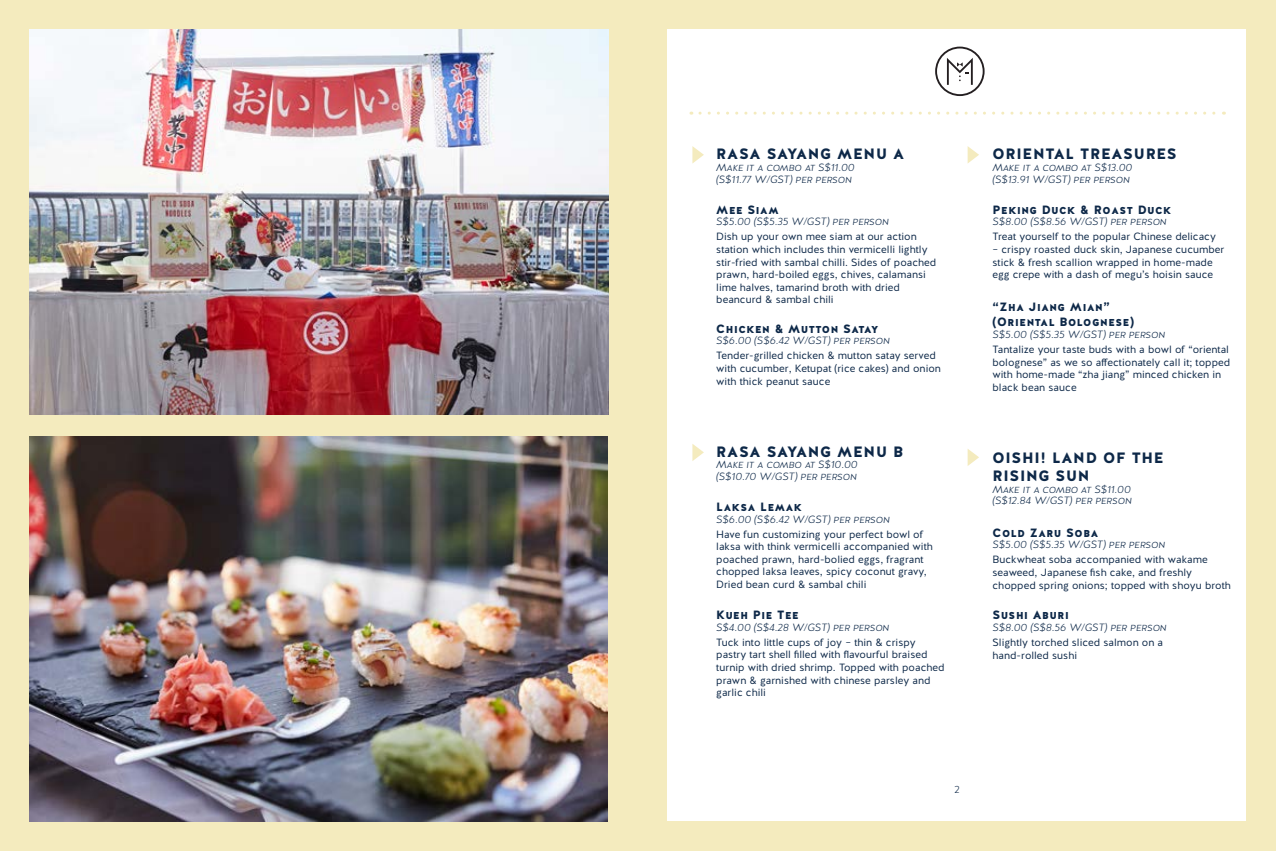
<style>
.page{position:relative;width:1276px;height:851px;background:#fff}
.page>*{position:absolute;margin:0;border:0;box-sizing:border-box;transform-origin:0 0}
.t1{font:15px/18px "Halis GR S Black";letter-spacing:.05em;color:#0d2848}
.t2{font:12px/15px "Halis GR S Black";letter-spacing:.05em;color:#0d2848}
.t3{font:10.5px/12.6px "Halis GR";color:#0d2848}
.t4{font:italic 10.5px/11.7px "Halis GR Slight";color:#0d2848}
.t5{font:300 10.5px "Halis GR";color:#0e2848}
</style>
<div class="page">
<div style="left:0;top:0;width:1276px;height:850px;background:#f4ebbe"></div>
<div style="left:668px;top:30px;width:578px;height:791px;background:#fff"></div>
<img style="left:30px;top:30px;width:578px;height:385px">
<svg style="left:692px;top:146px;width:12px;height:17px"></svg>
<svg style="left:967px;top:146px;width:12px;height:17px"></svg>
<svg style="left:967px;top:449px;width:12px;height:17px"></svg>
<svg style="left:692px;top:444px;width:12px;height:17px"></svg>
<img style="left:30px;top:436px;width:577px;height:385px">
<svg style="left:700px;top:112px;width:524px;height:3px"></svg>
<svg style="left:935px;top:47px;width:49px;height:49px"></svg>
<h1 class="t1" style="left:716px;top:145px;width:189px">RASA SAYANG MENU A</h1>
<p class="t4" style="left:716px;top:162px;width:140px">Make it a combo at S$11.00 (S$11.77 W/GST) per person</p>
<p class="t2" style="left:716px;top:202px;width:64px">Mee Siam</p>
<p class="t4" style="left:716px;top:216px;width:174px">S$5.00 (S$5.35 W/GST) per person</p>
<p class="t3" style="left:716px;top:231px;width:222px">Dish up your own mee siam at our action station which includes thin vermicelli lightly stir-fried with sambal chilli. Sides of poached prawn, hard-boiled eggs, chives, calamansi lime halves, tamarind broth with dried beancurd &amp; sambal chili</p>
<p class="t2" style="left:716px;top:321px;width:164px">Chicken &amp; Mutton Satay</p>
<p class="t4" style="left:716px;top:335px;width:175px">S$6.00 (S$6.42 W/GST) per person</p>
<p class="t3" style="left:716px;top:349px;width:226px">Tender-grilled chicken &amp; mutton satay served with cucumber, Ketupat (rice cakes) and onion with thick peanut sauce</p>
<h1 class="t1" style="left:716px;top:442px;width:189px">RASA SAYANG MENU B</h1>
<p class="t4" style="left:716px;top:459px;width:143px">Make it a combo at S$10.00 (S$10.70 W/GST) per person</p>
<p class="t2" style="left:716px;top:499px;width:87px">Laksa Lemak</p>
<p class="t4" style="left:716px;top:513px;width:175px">S$6.00 (S$6.42 W/GST) per person</p>
<p class="t3" style="left:716px;top:528px;width:218px">Have fun customizing your perfect bowl of laksa with think vermicelli accompanied with poached prawn, hard-bolied eggs, fragrant chopped laksa leaves, spicy coconut gravy, Dried bean curd &amp; sambal chili</p>
<p class="t2" style="left:716px;top:607px;width:84px">Kueh Pie Tee</p>
<p class="t4" style="left:716px;top:621px;width:174px">S$4.00 (S$4.28 W/GST) per person</p>
<p class="t3" style="left:716px;top:636px;width:230px">Tuck into little cups of joy – thin &amp; crispy pastry tart shell filled with flavourful braised turnip with dried shrimp. Topped with poached prawn &amp; garnished with chinese parsley and garlic chili</p>
<h1 class="t1" style="left:992px;top:145px;width:186px">ORIENTAL TREASURES</h1>
<p class="t4" style="left:992px;top:162px;width:141px">Make it a combo at S$13.00 (S$13.91 W/GST) per person</p>
<p class="t2" style="left:992px;top:202px;width:180px">Peking Duck &amp; Roast Duck</p>
<p class="t4" style="left:992px;top:216px;width:176px">S$8.00 (S$8.56 W/GST) per person</p>
<p class="t3" style="left:992px;top:231px;width:225px">Treat yourself to the popular Chinese delicacy</p>
<p class="t3" style="left:992px;top:243px;width:233px">– crispy roasted duck skin, Japanese cucumber stick &amp; fresh scallion wrapped in home-made egg crepe with a dash of megu’s hoisin sauce</p>
<p class="t2" style="left:992px;top:300px;width:143px">“Zha Jiang Mian” (Oriental Bolognese)</p>
<p class="t4" style="left:992px;top:329px;width:174px">S$5.00 (S$5.35 W/GST) per person</p>
<p class="t3" style="left:992px;top:343px;width:239px">Tantalize your taste buds with a bowl of “oriental bolognese” as we so affectionately call it; topped with home-made “zha jiang” minced chicken in black bean sauce</p>
<h1 class="t1" style="left:992px;top:449px;width:172px">OISHI! LAND OF THE<br>RISING SUN</h1>
<p class="t4" style="left:992px;top:483px;width:141px">Make it a combo at S$11.00 (S$12.84 W/GST) per person</p>
<p class="t2" style="left:992px;top:525px;width:107px">Cold Zaru Soba</p>
<p class="t4" style="left:992px;top:539px;width:174px">S$5.00 (S$5.35 W/GST) per person</p>
<p class="t3" style="left:992px;top:553px;width:240px">Buckwheat soba accompanied with wakame seaweed, Japanese fish cake, and freshly chopped spring onions; topped with shoyu broth</p>
<p class="t2" style="left:992px;top:607px;width:78px">Sushi Aburi</p>
<p class="t4" style="left:992px;top:621px;width:176px">S$8.00 (S$8.56 W/GST) per person</p>
<p class="t3" style="left:992px;top:636px;width:172px">Slightly torched sliced salmon on a hand-rolled sushi</p>
<p class="t5" style="left:954px;top:783px;width:7px">2</p>
</div>
